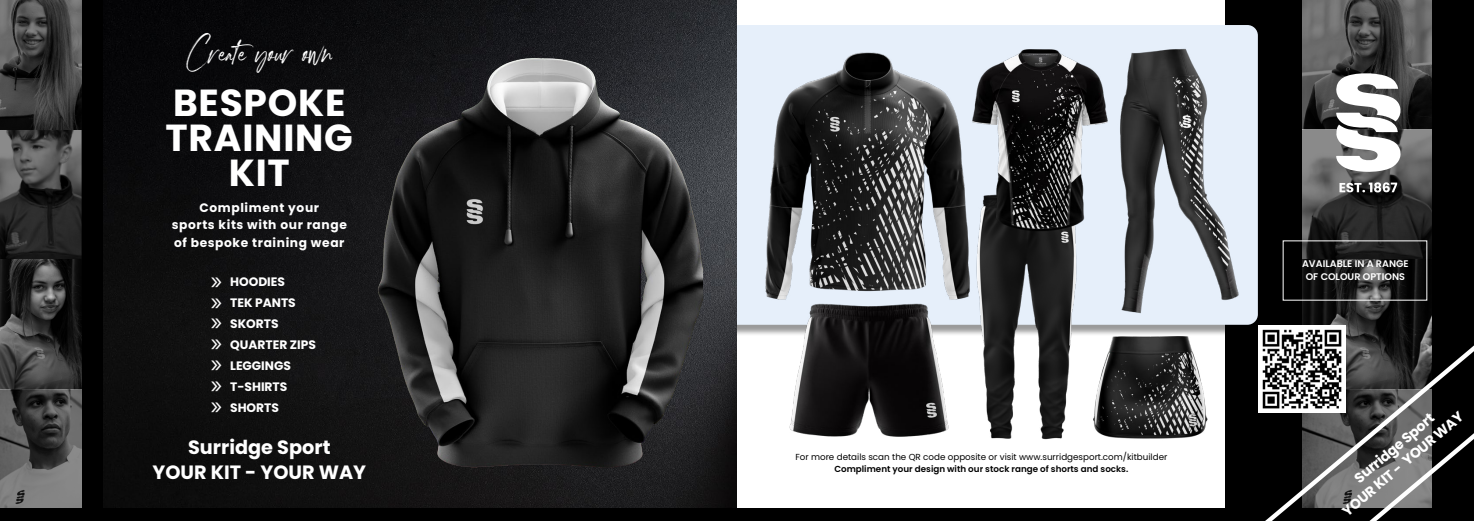
<style>
.page{position:relative;width:1474px;height:521px;background:#fff}
.page>*{position:absolute;margin:0;border:0;box-sizing:border-box;transform-origin:0 0}
.t1{font:700 37.62px/35px "Poppins";letter-spacing:.02em;color:#fff;text-align:center}
.t2{font:28.09px "Marquette";color:#fff}
.t3{font:21px/20.8px "Poppins";color:#fff;text-align:justify;scale:.8 1}
.t4{font:700 19.25px/24.5px "Poppins";color:#fff;text-align:center}
.t5{font:700 14px "Poppins";color:#fff}
.t6{font:700 12.25px/17.5px "Poppins";letter-spacing:.05em;color:#fff;text-align:center}
.t7{font:700 12.25px/21px "Poppins";color:#fff}
.t8{font:600 9.62px/13.1px "Poppins";color:#fff;text-align:center}
.t9{font:8.75px "Poppins";color:#000}
.t10{font:600 8.75px "Poppins";color:#000}
</style>
<div class="page">
<div style="left:1225px;top:0;width:248px;height:521px;background:#000"></div>
<div style="left:703px;top:26px;width:565px;height:310px;background:#000;opacity:.4"></div>
<div style="left:737px;top:25px;width:520px;height:300px;background:#e6effa"></div>
<img style="left:1302px;top:0;width:129px;height:324px">
<img style="left:972px;top:235px;width:111px;height:205px">
<img style="left:760px;top:50px;width:213px;height:250px">
<img style="left:787px;top:301px;width:162px;height:136px">
<img style="left:965px;top:47px;width:144px;height:188px">
<img style="left:1114px;top:45px;width:128px;height:269px">
<img style="left:1086px;top:330px;width:128px;height:109px">
<svg style="left:1335px;top:73px;width:65px;height:99px;background:#bebebe"></svg>
<svg style="left:1339px;top:182px;width:58px;height:10px"></svg>
<img style="left:103px;top:0;width:634px;height:508px">
<div style="left:0;top:0;width:103px;height:521px;background:#000"></div>
<img style="left:366px;top:50px;width:336px;height:436px">
<img style="left:0;top:0;width:82px;height:508px">
<div style="left:737px;top:508px;width:736px;height:13px;background:#000"></div>
<div style="left:0;top:508px;width:737px;height:13px;background:#000"></div>
<svg style="left:1243px;top:324px;width:230px;height:197px"></svg>
<svg style="left:1291px;top:371px;width:182px;height:150px"></svg>
<h2 class="t2" style="left:186px;top:34px;width:147px">Create your own</h2>
<h1 class="t1" style="left:166px;top:86px;width:189px">BESPOKE<br>TRAINING<br>KIT</h1>
<h3 class="t6" style="left:172px;top:199px;width:177px">Compliment your<br>sports kits with our range of bespoke training wear</h3>
<h3 class="t3" style="left:210px;top:272px;width:18px">&gt;&gt; &gt;&gt; &gt;&gt; &gt;&gt; &gt;&gt; &gt;&gt; &gt;&gt;</h3>
<h3 class="t7" style="left:230px;top:271px;width:87px">HOODIES<br>TEK PANTS<br>SKORTS<br>QUARTER ZIPS<br>LEGGINGS<br>T-SHIRTS<br>SHORTS</h3>
<h3 class="t4" style="left:152px;top:435px;width:215px">Surridge Sport<br>YOUR KIT - YOUR WAY</h3>
<p class="t9" style="left:795px;top:452px;width:373px">For more details scan the QR code opposite or visit www.surridgesport.com/kitbuilder</p>
<p class="t10" style="left:834px;top:464px;width:295px">Compliment your design with our stock range of shorts and socks.</p>
<p class="t8" style="left:1301px;top:257px;width:108px">AVAILABLE IN A RANGE<br>OF COLOUR OPTIONS</p>
<h3 class="t5" style="left:1339px;top:506px;width:155px;rotate:-40deg">YOUR KIT - YOUR WAY</h3>
<h3 class="t5" style="left:1350px;top:474px;width:101px;rotate:-40deg">Surridge Sport</h3>
</div>
